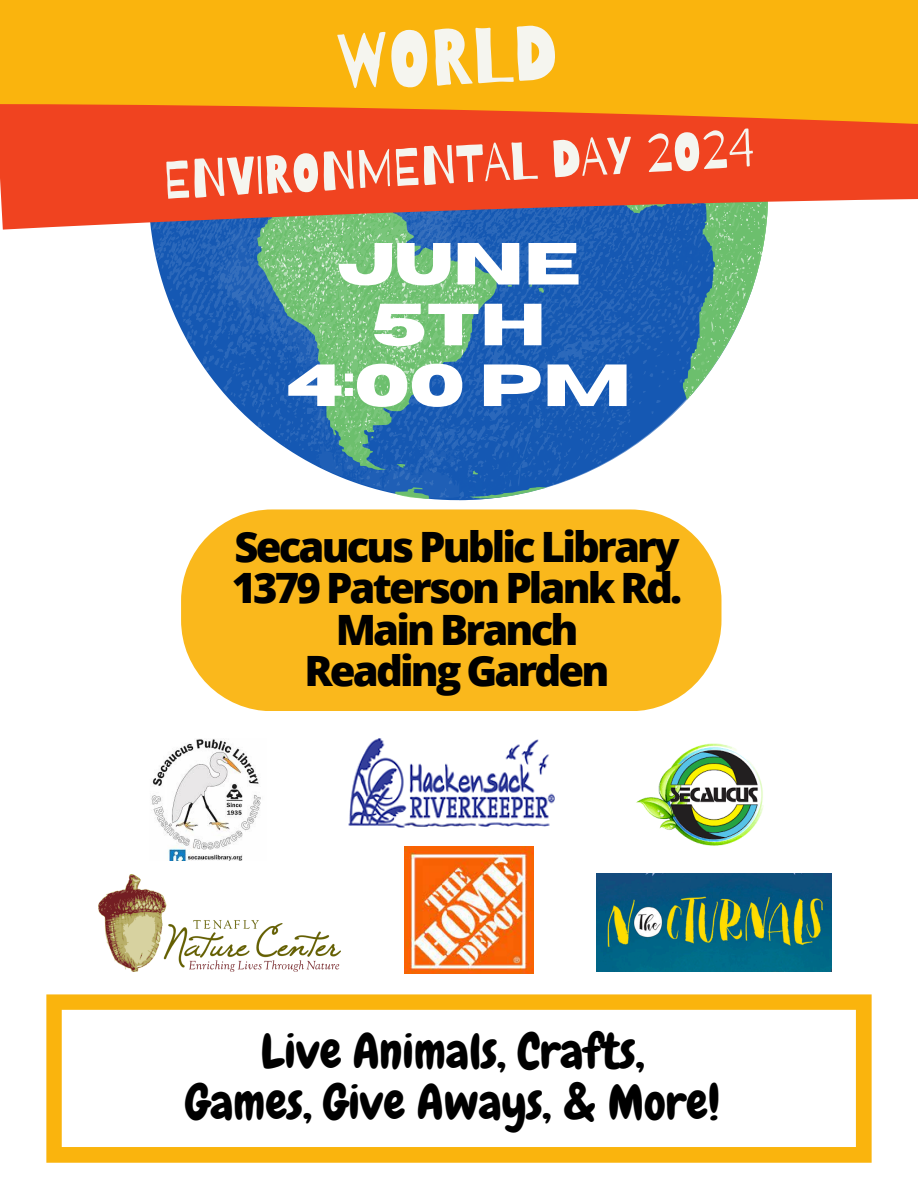
<style>
.page{position:relative;width:918px;height:1188px;background:#fff}
.page>*{position:absolute;margin:0;border:0;box-sizing:border-box;transform-origin:0 0}
.t1{font:78.15px "Barriecito";color:#f5f5ef}
.t2{font:700 59.25px/60.8px "Horizon";color:#fff;text-align:center}
.t3{font:52.95px "Barriecito";color:#f5f5ef}
.t4{font:48.6px/50.7px "Chewy";color:#000;text-align:center}
.t5{font:800 41.85px/41.1px "Open Sans";letter-spacing:-.07em;color:#000}
</style>
<div class="page">
<svg style="left:159px;top:271px;width:336px;height:229px"></svg>
<svg style="left:197px;top:447px;width:435px;height:51px"></svg>
<svg style="left:197px;top:271px;width:561px;height:176px;background:#4f8cad"></svg>
<svg style="left:0;top:146px;width:918px;height:125px;fill:#f04320"></svg>
<svg style="left:0;top:0;width:918px;height:146px;background:#f79911"></svg>
<img style="left:636px;top:743px;width:128px;height:103px">
<img style="left:151px;top:739px;width:110px;height:121px">
<img style="left:404px;top:847px;width:130px;height:127px">
<img style="left:98px;top:875px;width:242px;height:97px">
<img style="left:348px;top:738px;width:207px;height:90px">
<img style="left:597px;top:874px;width:235px;height:98px">
<div style="left:181px;top:509px;width:540px;height:202px;background:#fab81c;border-radius:91px"></div>
<svg style="left:46px;top:994px;width:825px;height:169px"></svg>
<p class="t1" style="left:335px;top:13px;width:223px;rotate:-2deg">WORLD</p>
<p class="t3" style="left:162px;top:147px;width:593px;rotate:-3deg">ENVIRONMENTAL DAY 2O24</p>
<h2 class="t2" style="left:287px;top:235px;width:346px">JUNE<br>5TH<br>4:00 PM</h2>
<p class="t5" style="left:232px;top:526px;width:452px">Secaucus Public Library<br>1379 Paterson Plank Rd.</p>
<p class="t5" style="left:336px;top:608px;width:244px">Main Branch</p>
<p class="t5" style="left:305px;top:649px;width:307px">Reading Garden</p>
<p class="t4" style="left:185px;top:1027px;width:536px">Live Animals, Crafts,<br>Games, Give Aways, &amp; More!</p>
</div>
